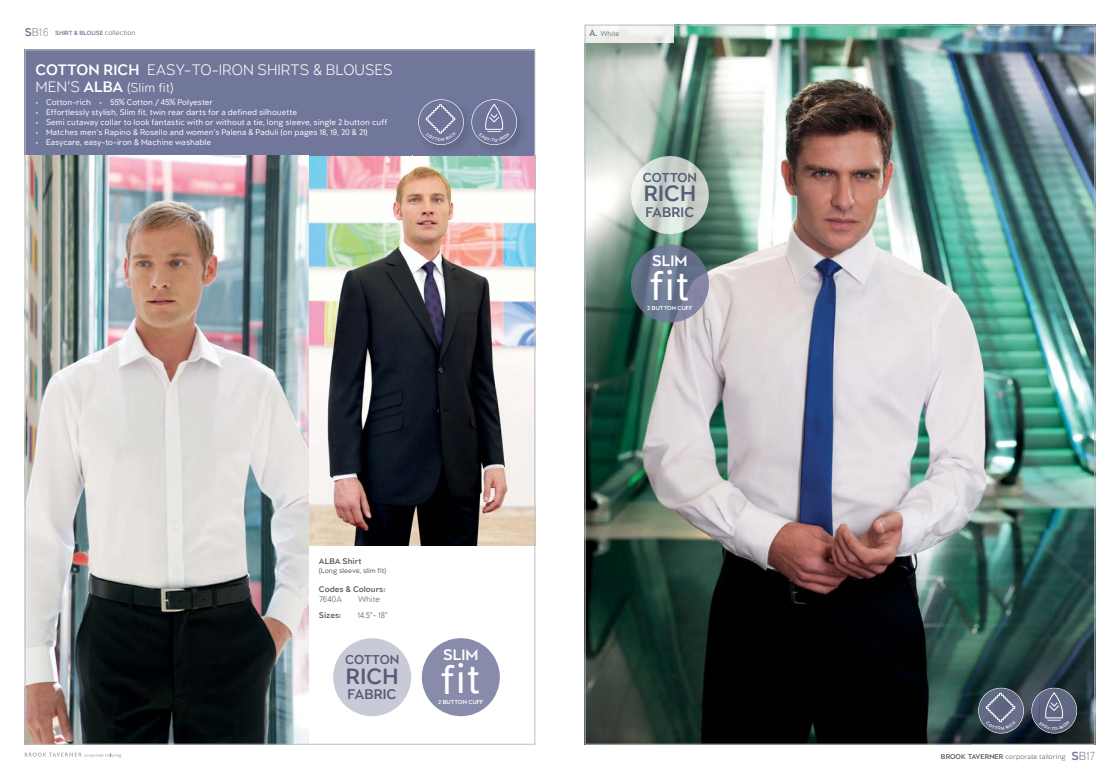
<style>
.page{position:relative;width:1120px;height:780px;background:#fff}
.page>*{position:absolute;margin:0;border:0;box-sizing:border-box;transform-origin:0 0}
.t1{font:45px "Littera Plain";color:#fff}
.t2{font:500 23.75px "Littera Plain";color:#565b77}
.t3{font:300 16.25px "Littera Plain";color:#fff}
.t4{font:500 16.25px "Littera Plain";color:#fff}
.t5{font:500 15px "Littera Plain";color:#565b77}
.t6{font:300 13.75px "Littera Plain";color:#fff}
.t7{font:500 13.75px "Littera Plain";letter-spacing:-.015em;color:#565b77}
.t8{font:8.75px "Littera Plain";color:#fff}
.t9{font:500 8.75px "Littera Plain";color:#58595b}
.t10{font:300 8.75px "Littera Plain";color:#58595b}
.t11{font:300 7.5px "Littera Plain";color:#58595b}
.t12{font:7.5px "Littera Plain";color:#58595b}
.t13{font:500 6.5px "Littera Plain";color:#71779a}
.t14{font:500 6.25px "Littera Plain";color:#fff}
.s1{font-size:12px}
.s2{font-weight:300;font-size:12px}
.s3{font-weight:300;font-size:12px;color:#939598}
.s4{font-weight:300;font-size:7.38px;color:#58595b}
.s5{font-weight:500}
.s6{font-size:16.25px}
.s7{font-weight:500;font-size:16.25px}
.s8{font-family:"Lucida Grande"}
.s9{font-weight:500;font-size:10px;color:#71779a}
.s10{font-weight:500;font-size:12.5px;color:#71779a}
.s11{font-size:12.5px;color:#71779a}
.s12{font-size:12.5px;color:#939598}
</style>
<div class="page">
<svg style="left:25px;top:752px;width:96px;height:5px"></svg>
<img style="left:1039px;top:744px;width:53px;height:1px">
<svg style="left:1026px;top:744px;width:13px;height:1px"></svg>
<img style="left:24px;top:24px;width:1071px;height:720px">
<svg style="left:425px;top:104px;width:31px;height:37px"></svg>
<svg style="left:479px;top:104px;width:30px;height:37px"></svg>
<svg style="left:985px;top:692px;width:30px;height:37px"></svg>
<svg style="left:1039px;top:692px;width:30px;height:38px"></svg>
<p class="t13" style="left:25px;top:31px;width:112px"><span class="s1">S</span><span class="s2">B</span><span class="s3">16</span> SHIRT &amp; BLOUSE <span class="s4">collection</span></p>
<h3 class="t3" style="left:35px;top:64px;width:359px"><span class="s5">COTTON RICH</span> EASY-TO-IRON SHIRTS &amp; BLOUSES</h3>
<h3 class="t6" style="left:35px;top:83px;width:140px"><span class="s6">MEN’S</span> <span class="s7">ALBA</span> (Slim fit)</h3>
<p class="t8" style="left:35px;top:99px;width:179px">• Cotton-rich • 55<span class="s8">%</span> Cotton / 45<span class="s8">%</span> Polyester</p>
<p class="t8" style="left:35px;top:109px;width:263px">• Effortlessly stylish, Slim fit, twin rear darts for a defined silhouette</p>
<p class="t8" style="left:35px;top:119px;width:353px">• Semi cutaway collar to look fantastic with or without a tie, long sleeve, single 2 button cuff</p>
<p class="t8" style="left:35px;top:129px;width:334px">• Matches men’s Rapino &amp; Rosello and women’s Palena &amp; Paduli (on pages 18, 19, 20 &amp; 21)</p>
<p class="t8" style="left:35px;top:139px;width:177px">• Easycare, easy-to-iron &amp; Machine washable</p>
<p class="t9" style="left:319px;top:558px;width:44px">ALBA Shirt</p>
<p class="t12" style="left:319px;top:568px;width:69px">(Long sleeve, slim fit)</p>
<p class="t9" style="left:319px;top:586px;width:68px">Codes &amp; Colours:</p>
<p class="t10" style="left:319px;top:596px;width:24px">7640A</p>
<p class="t10" style="left:358px;top:596px;width:24px">White</p>
<p class="t9" style="left:319px;top:612px;width:24px">Sizes:</p>
<p class="t10" style="left:358px;top:612px;width:31px">14.5”- 18”</p>
<h3 class="t7" style="left:345px;top:655px;width:56px">COTTON</h3>
<h2 class="t2" style="left:346px;top:668px;width:54px">RICH</h2>
<h3 class="t5" style="left:348px;top:689px;width:51px">FABRIC</h3>
<h3 class="t4" style="left:443px;top:649px;width:37px">SLIM</h3>
<h1 class="t1" style="left:440px;top:664px;width:43px">fit</h1>
<p class="t14" style="left:438px;top:699px;width:47px">2 BUTTON CUFF</p>
<p class="t11" style="left:589px;top:31px;width:32px"><span class="s9">A.</span> White</p>
<h3 class="t7" style="left:643px;top:173px;width:56px">COTTON</h3>
<h2 class="t2" style="left:644px;top:186px;width:54px">RICH</h2>
<h3 class="t5" style="left:645px;top:207px;width:51px">FABRIC</h3>
<h3 class="t4" style="left:652px;top:255px;width:37px">SLIM</h3>
<h1 class="t1" style="left:649px;top:270px;width:43px">fit</h1>
<p class="t14" style="left:647px;top:306px;width:47px">2 BUTTON CUFF</p>
<p class="t11" style="left:941px;top:754px;width:156px"><span class="s5">BROOK TAVERNER</span> corporate tailoring <span class="s10">S</span><span class="s11">B</span><span class="s12">17</span></p>
</div>
